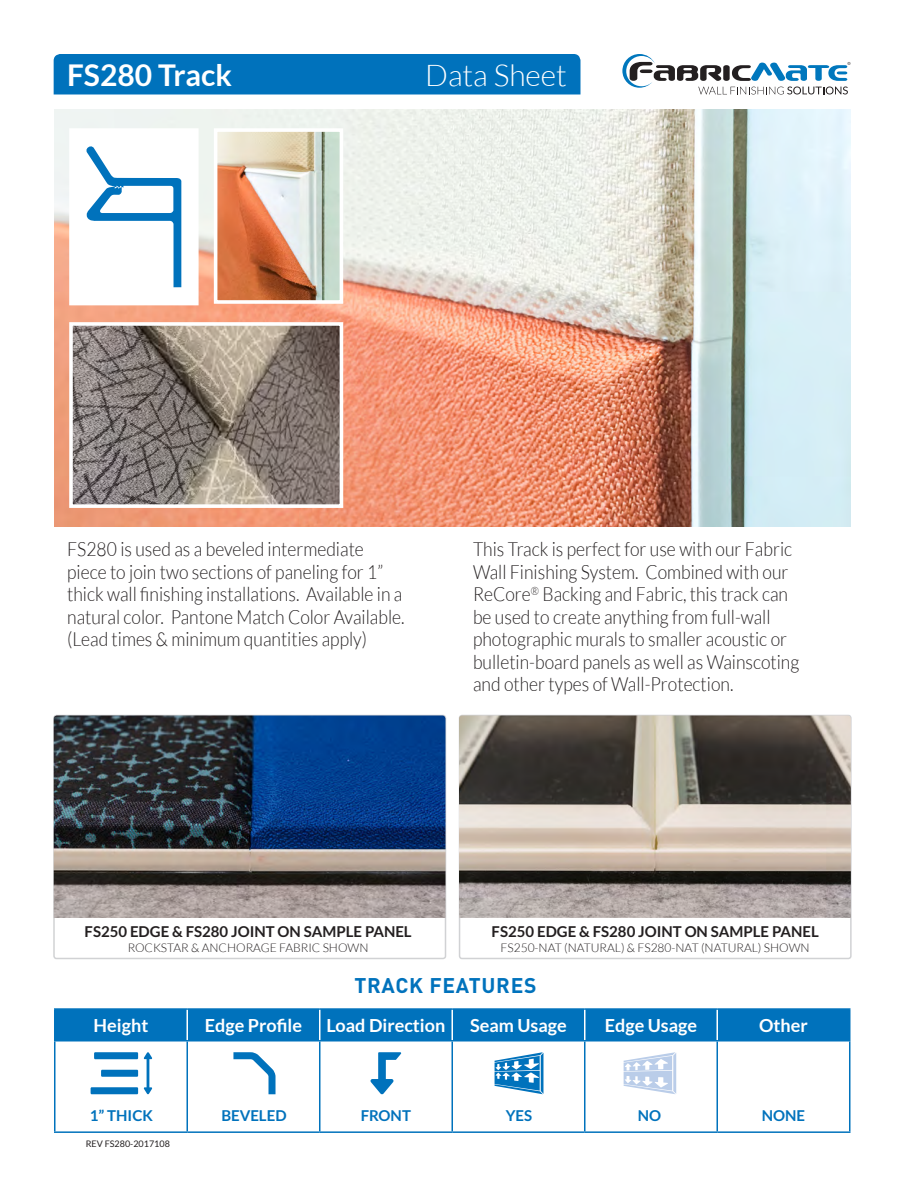
<style>
.page{position:relative;width:918px;height:1188px;background:#fff}
.page>*{position:absolute;margin:0;border:0;box-sizing:border-box;transform-origin:0 0}
.t1{font:700 30px "Lato";color:#fff}
.t2{font:300 30px "Lato";color:#fff}
.t3{font:700 21px "DIN Pro";letter-spacing:.035em;color:#0072bc}
.t4{font:300 19.5px/22.5px "Lato";color:#231f20;scale:.9 1}
.t5{font:700 18px "Lato";color:#fff}
.t6{font:700 15px "Lato";color:#231f20}
.t7{font:700 15px "Lato";color:#0072bc}
.t8{font:300 12px "Lato";color:#231f20}
.t9{font:9px "Lato";color:#231f20}
</style>
<div class="page">
<div style="left:53px;top:715px;width:393px;height:244px;border:2px solid #d1d2d4;border-radius:3px"></div>
<div style="left:459px;top:715px;width:393px;height:244px;border:2px solid #d1d2d4;border-radius:3px"></div>
<div style="left:56px;top:1010px;width:793px;height:30px;background:#0072bc"></div>
<hr style="left:54px;top:1042px;width:2px;height:89px;background:#0072bc">
<hr style="left:186px;top:1042px;width:2px;height:89px;background:#0072bc">
<hr style="left:319px;top:1042px;width:2px;height:89px;background:#0072bc">
<hr style="left:451px;top:1042px;width:2px;height:89px;background:#0072bc">
<hr style="left:584px;top:1042px;width:2px;height:89px;background:#0072bc">
<hr style="left:716px;top:1042px;width:2px;height:89px;background:#0072bc">
<hr style="left:849px;top:1042px;width:2px;height:89px;background:#0072bc">
<hr style="left:54px;top:1131px;width:133px;height:2px;background:#0072bc">
<hr style="left:187px;top:1131px;width:133px;height:2px;background:#0072bc">
<hr style="left:320px;top:1131px;width:132px;height:2px;background:#0072bc">
<hr style="left:452px;top:1131px;width:133px;height:2px;background:#0072bc">
<hr style="left:585px;top:1131px;width:132px;height:2px;background:#0072bc">
<hr style="left:717px;top:1131px;width:134px;height:2px;background:#0072bc">
<hr style="left:54px;top:1008px;width:133px;height:2px;background:#0072bc">
<hr style="left:54px;top:1010px;width:2px;height:30px;background:#0072bc">
<hr style="left:187px;top:1008px;width:133px;height:2px;background:#0072bc">
<hr style="left:320px;top:1008px;width:132px;height:2px;background:#0072bc">
<hr style="left:452px;top:1008px;width:133px;height:2px;background:#0072bc">
<hr style="left:585px;top:1008px;width:132px;height:2px;background:#0072bc">
<hr style="left:717px;top:1008px;width:134px;height:2px;background:#0072bc">
<hr style="left:849px;top:1010px;width:2px;height:30px;background:#0072bc">
<hr style="left:54px;top:1040px;width:133px;height:2px;background:#0072bc">
<hr style="left:187px;top:1040px;width:133px;height:2px;background:#0072bc">
<hr style="left:320px;top:1040px;width:132px;height:2px;background:#0072bc">
<hr style="left:452px;top:1040px;width:133px;height:2px;background:#0072bc">
<hr style="left:585px;top:1040px;width:132px;height:2px;background:#0072bc">
<hr style="left:717px;top:1040px;width:134px;height:2px;background:#0072bc">
<hr style="left:186px;top:1010px;width:2px;height:30px;background:#fff">
<hr style="left:319px;top:1010px;width:2px;height:30px;background:#fff">
<hr style="left:451px;top:1010px;width:2px;height:30px;background:#fff">
<hr style="left:584px;top:1010px;width:2px;height:30px;background:#fff">
<hr style="left:716px;top:1010px;width:2px;height:30px;background:#fff">
<svg style="left:144px;top:1052px;width:8px;height:43px"></svg>
<svg style="left:91px;top:1052px;width:47px;height:42px"></svg>
<img style="left:459px;top:716px;width:392px;height:202px">
<img style="left:54px;top:716px;width:392px;height:202px">
<div style="left:54px;top:54px;width:526px;height:40px;background:#0072bc"></div>
<svg style="left:622px;top:54px;width:229px;height:40px"></svg>
<img style="left:54px;top:110px;width:796px;height:417px">
<img style="left:74px;top:327px;width:264px;height:176px">
<div style="left:69px;top:322px;width:274px;height:186px;border:4px solid #fff"></div>
<img style="left:219px;top:133px;width:119px;height:166px">
<div style="left:214px;top:128px;width:129px;height:176px;border:4px solid #fff"></div>
<svg style="left:233px;top:1052px;width:43px;height:42px"></svg>
<svg style="left:370px;top:1052px;width:31px;height:43px"></svg>
<div style="left:69px;top:128px;width:130px;height:177px;background:#fff"></div>
<svg style="left:86px;top:146px;width:96px;height:141px"></svg>
<svg style="left:624px;top:1052px;width:52px;height:42px"></svg>
<svg style="left:495px;top:1052px;width:48px;height:42px"></svg>
<p class="t1" style="left:67px;top:58px;width:166px">FS280 Track</p>
<p class="t2" style="left:425px;top:59px;width:143px">Data Sheet</p>
<p class="t4" style="left:67px;top:538px;width:376px">FS280 is used as a beveled intermediate piece to join two sections of paneling for 1” thick wall finishing installations. Available in a natural color. Pantone Match Color Available. (Lead times &amp; minimum quantities apply)</p>
<p class="t4" style="left:473px;top:538px;width:364px">This Track is perfect for use with our Fabric Wall Finishing System. Combined with our ReCore<sup>®</sup> Backing and Fabric, this track can be used to create anything from full-wall photographic murals to smaller acoustic or bulletin-board panels as well as Wainscoting and other types of Wall-Protection.</p>
<p class="t6" style="left:85px;top:923px;width:329px">FS250 EDGE &amp; FS280 JOINT ON SAMPLE PANEL</p>
<p class="t8" style="left:128px;top:941px;width:242px">ROCKSTAR &amp; ANCHORAGE FABRIC SHOWN</p>
<p class="t6" style="left:492px;top:923px;width:329px">FS250 EDGE &amp; FS280 JOINT ON SAMPLE PANEL</p>
<p class="t8" style="left:501px;top:941px;width:311px">FS250-NAT (NATURAL) &amp; FS280-NAT (NATURAL) SHOWN</p>
<p class="t3" style="left:354px;top:971px;width:184px">TRACK FEATURES</p>
<p class="t5" style="left:94px;top:1015px;width:56px">Height</p>
<p class="t5" style="left:205px;top:1015px;width:99px">Edge Profile</p>
<p class="t5" style="left:327px;top:1015px;width:120px">Load Direction</p>
<p class="t5" style="left:470px;top:1015px;width:98px">Seam Usage</p>
<p class="t5" style="left:605px;top:1015px;width:94px">Edge Usage</p>
<p class="t5" style="left:759px;top:1015px;width:50px">Other</p>
<p class="t7" style="left:90px;top:1107px;width:65px">1” THICK</p>
<p class="t7" style="left:221px;top:1107px;width:67px">BEVELED</p>
<p class="t9" style="left:86px;top:1139px;width:86px">REV FS280-2017108</p>
<p class="t7" style="left:361px;top:1107px;width:52px">FRONT</p>
<p class="t7" style="left:762px;top:1107px;width:45px">NONE</p>
<p class="t7" style="left:506px;top:1107px;width:28px">YES</p>
<p class="t7" style="left:638px;top:1107px;width:25px">NO</p>
</div>
